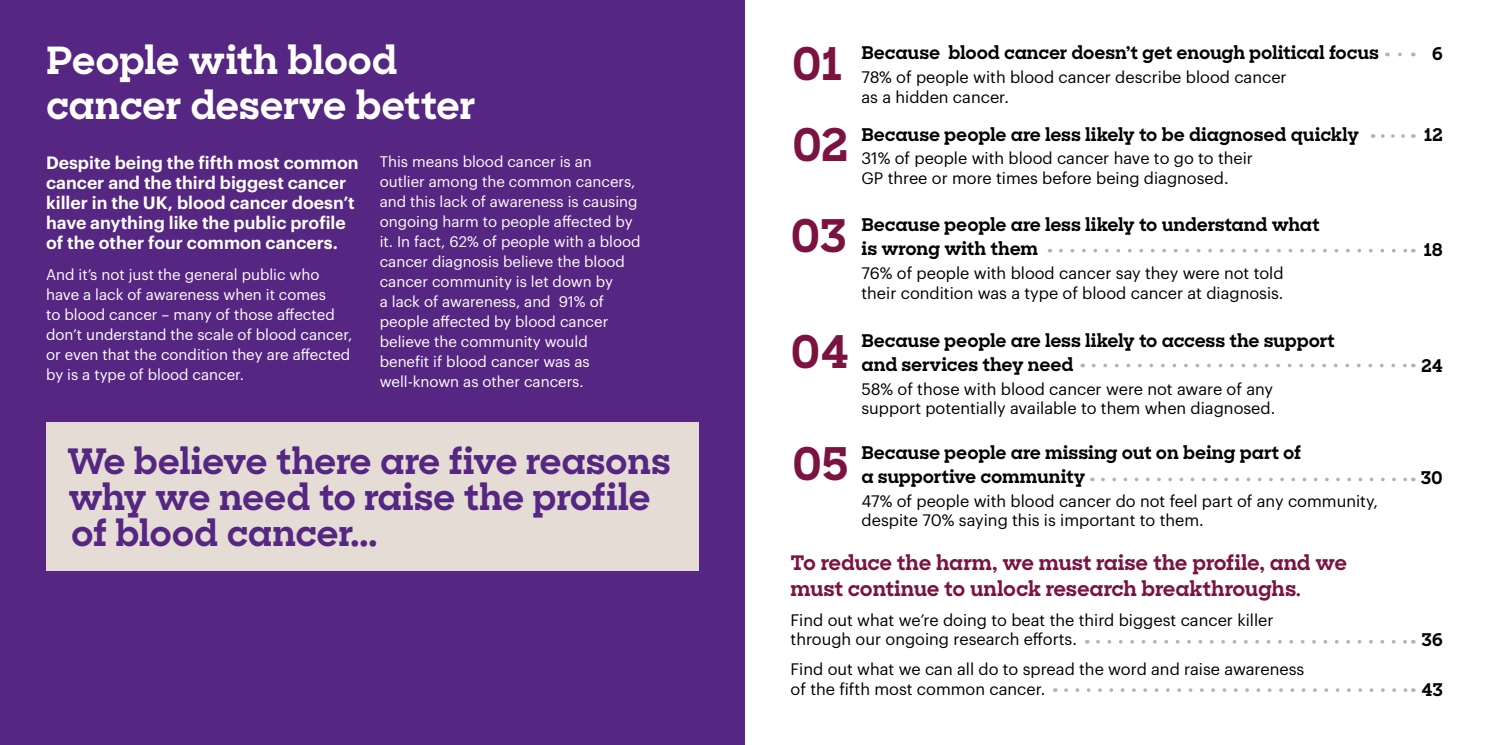
<style>
.page{position:relative;width:1489px;height:745px;background:#fff}
.page>*{position:absolute;margin:0;border:0;box-sizing:border-box;transform-origin:0 0}
.t1{font:700 45px/81.4px "Sharp Slab";letter-spacing:-.01em;color:#7c1240}
.t2{font:700 37.5px/45px "Sharp Slab";letter-spacing:-.01em;color:#fff}
.t3{font:700 35px/36.2px "Sharp Slab";letter-spacing:-.015em;color:#552682}
.t4{font:700 20px/25px "Sharp Slab";letter-spacing:-.01em;color:#7c1240}
.t5{font:700 17.5px/23.8px "Sharp Slab";letter-spacing:-.01em;color:#000}
.t6{font:600 17.5px/20px "Graphik";color:#fff}
.t7{font:16.25px/19.5px "Graphik";color:#000}
.t8{font:15px/20px "Graphik";color:#fff}
.s1{font-size:17.5px}
</style>
<div class="page">
<div style="left:0;top:0;width:744px;height:744px;background:#552682"></div>
<div style="left:46px;top:422px;width:652px;height:148px;background:#e4dcd5"></div>
<svg style="left:1382px;top:134px;width:31px;height:4px"></svg>
<svg style="left:1060px;top:248px;width:346px;height:4px"></svg>
<svg style="left:1093px;top:363px;width:313px;height:4px"></svg>
<svg style="left:1102px;top:477px;width:311px;height:4px"></svg>
<svg style="left:1097px;top:640px;width:309px;height:3px"></svg>
<svg style="left:1065px;top:688px;width:341px;height:3px"></svg>
<h2 class="t2" style="left:46px;top:37px;width:431px">People with blood cancer deserve better</h2>
<p class="t6" style="left:46px;top:151px;width:314px">Despite being the fifth most common cancer and the third biggest cancer killer in the UK, blood cancer doesn’t have anything like the public profile of the other four common cancers.</p>
<p class="t8" style="left:46px;top:263px;width:308px">And it’s not just the general public who have a lack of awareness when it comes<br>to blood cancer – many of those affected don’t understand the scale of blood cancer, or even that the condition they are affected by is a type of blood cancer.</p>
<p class="t8" style="left:380px;top:150px;width:262px">This means blood cancer is an outlier among the common cancers, and this lack of awareness is causing ongoing harm to people affected by it. In fact, 62% of people with a blood cancer diagnosis believe the blood cancer community is let down by<br>a lack of awareness, and 91% of people affected by blood cancer believe the community would benefit if blood cancer was as well-known as other cancers.</p>
<h3 class="t3" style="left:67px;top:441px;width:605px">We believe there are five reasons why we need to raise the profile of blood cancer...</h3>
<p class="t5" style="left:861px;top:40px;width:519px">Because blood cancer doesn’t get enough political focus</p>
<p class="t7" style="left:861px;top:66px;width:426px">78% of people with blood cancer describe blood cancer as a hidden cancer.</p>
<h1 class="t1" style="left:791px;top:22px;width:58px">01<br>02</h1>
<p class="t5" style="left:861px;top:122px;width:499px">Because people are less likely to be diagnosed quickly</p>
<p class="t7" style="left:861px;top:147px;width:393px">31% of people with blood cancer have to go to their<br>GP three or more times before being diagnosed.</p>
<p class="t5" style="left:861px;top:212px;width:459px">Because people are less likely to understand what is wrong with them</p>
<p class="t7" style="left:861px;top:262px;width:423px">76% of people with blood cancer say they were not told their condition was a type of blood cancer at diagnosis.</p>
<p class="t5" style="left:861px;top:328px;width:475px">Because people are less likely to access the support and services they need</p>
<p class="t7" style="left:861px;top:377px;width:415px">58% of those with blood cancer were not aware of any support potentially available to them when diagnosed.</p>
<p class="t5" style="left:861px;top:440px;width:441px">Because people are missing out on being part of a supportive community</p>
<p class="t7" style="left:861px;top:489px;width:518px">47% of people with blood cancer do not feel part of any community, despite 70% saying this is important to them.</p>
<p class="t4" style="left:790px;top:549px;width:558px">To reduce the harm, we must raise the profile, and we must continue to unlock research breakthroughs<span class="s1">.</span></p>
<p class="t7" style="left:790px;top:608px;width:484px">Find out what we’re doing to beat the third biggest cancer killer through our ongoing research efforts.</p>
<p class="t7" style="left:790px;top:658px;width:515px">Find out what we can all do to spread the word and raise awareness of the fifth most common cancer.</p>
<h1 class="t1" style="left:790px;top:194px;width:58px">03</h1>
<h1 class="t1" style="left:790px;top:309px;width:60px">04</h1>
<h1 class="t1" style="left:792px;top:421px;width:58px">05</h1>
<p class="t5" style="left:1431px;top:41px;width:13px">6</p>
<p class="t5" style="left:1423px;top:122px;width:20px">12</p>
<p class="t5" style="left:1423px;top:237px;width:21px">18</p>
<p class="t5" style="left:1420px;top:353px;width:23px">24</p>
<p class="t5" style="left:1420px;top:465px;width:24px">30</p>
<p class="t5" style="left:1421px;top:627px;width:23px">36</p>
<p class="t5" style="left:1421px;top:676px;width:23px">43</p>
</div>
